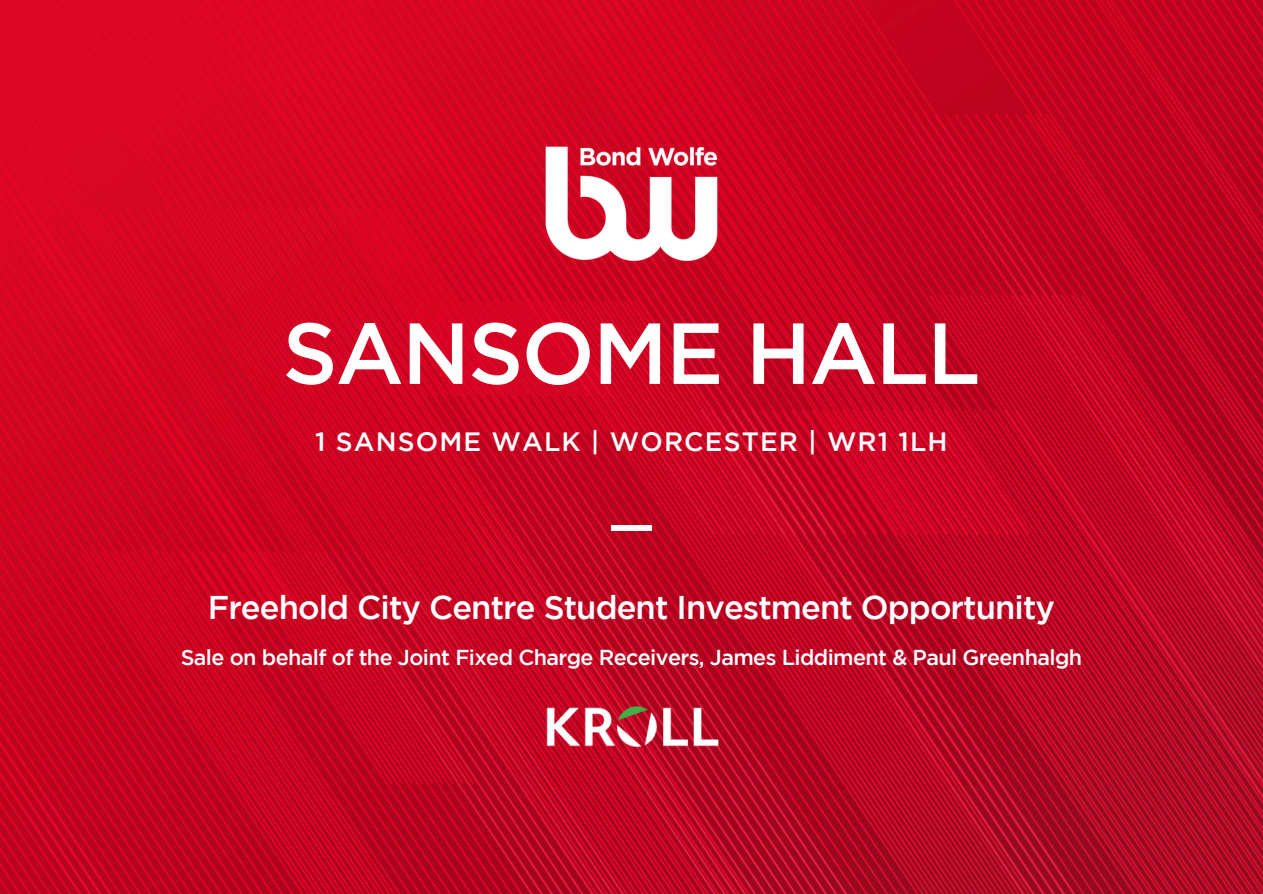
<style>
.page{position:relative;width:1263px;height:894px;background:#fff}
.page>*{position:absolute;margin:0;border:0;box-sizing:border-box;transform-origin:0 0}
.t1{font:500 86.4px "Gotham";letter-spacing:-.025em;color:#fff}
.t2{font:500 32.85px "Gotham";letter-spacing:-.03em;color:#fff}
.t3{font:500 26.4px "Gotham";letter-spacing:.045em;color:#fff}
.t4{font:500 21.6px "Gotham";letter-spacing:-.03em;color:#fff}
</style>
<div class="page">
<img style="left:0;top:0;width:1263px;height:893px">
<div style="left:611px;top:525px;width:41px;height:5px;background:#fff"></div>
<img style="left:543px;top:145px;width:177px;height:118px">
<img style="left:543px;top:704px;width:177px;height:45px">
<img style="left:616px;top:704px;width:33px;height:19px">
<p class="t1" style="left:282px;top:321px;width:700px">SANSOME HALL</p>
<h1 class="t3" style="left:315px;top:432px;width:634px">1 SANSOME WALK | WORCESTER | WR1 1LH</h1>
<h3 class="t2" style="left:208px;top:595px;width:849px">Freehold City Centre Student Investment Opportunity</h3>
<h2 class="t4" style="left:181px;top:649px;width:903px">Sale on behalf of the Joint Fixed Charge Receivers, James Liddiment &amp; Paul Greenhalgh</h2>
</div>
